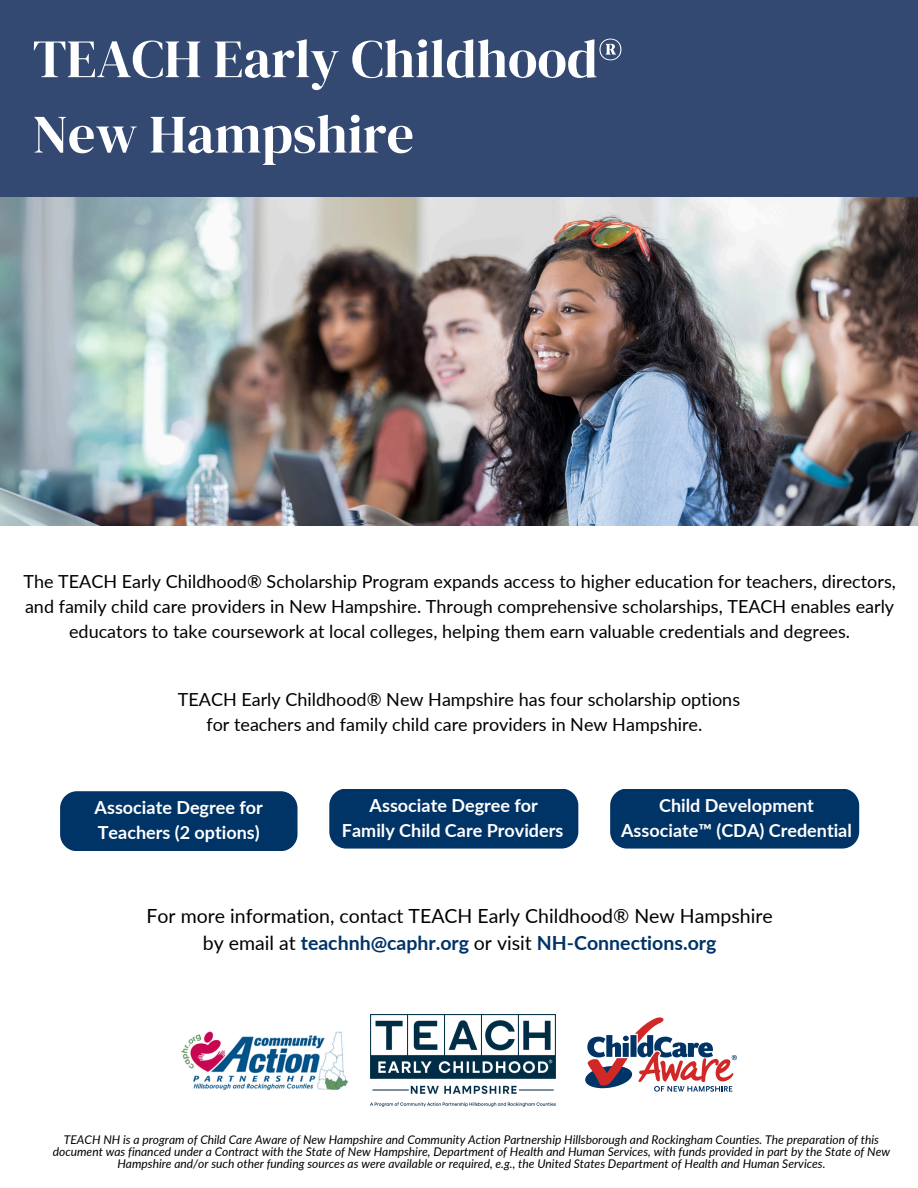
<style>
.page{position:relative;width:918px;height:1188px;background:#fff}
.page>*{position:absolute;margin:0;border:0;box-sizing:border-box;transform-origin:0 0}
.t1{font:54px/75.3px "DM Serif Display";color:#fff}
.t2{font:19.5px/27px "Lato";color:#000;text-align:center}
.t3{font:18px/24.8px "Lato";color:#000;text-align:center}
.t4{font:700 18px/24.8px "Lato";color:#fff;text-align:center}
.t5{font:italic 12px/12px "Lato";color:#000;text-align:center}
.s1{font-weight:700;color:#036}
</style>
<div class="page">
<div style="left:0;top:0;width:918px;height:203px;background:#334972"></div>
<img style="left:0;top:198px;width:918px;height:327px">
<img style="left:181px;top:1031px;width:167px;height:59px">
<svg style="left:585px;top:1017px;width:152px;height:75px"></svg>
<img style="left:371px;top:1015px;width:184px;height:91px">
<div style="left:60px;top:791px;width:237px;height:60px;background:#036;border-radius:17px"></div>
<div style="left:329px;top:789px;width:249px;height:60px;background:#036;border-radius:17px"></div>
<div style="left:610px;top:789px;width:249px;height:60px;background:#036;border-radius:17px"></div>
<p class="t1" style="left:33px;top:21px;width:592px">TEACH Early Childhood®<br>New Hampshire</p>
<h3 class="t3" style="left:23px;top:569px;width:874px">The TEACH Early Childhood® Scholarship Program expands access to higher education for teachers, directors, and family child care providers in New Hampshire. Through comprehensive scholarships, TEACH enables early educators to take coursework at local colleges, helping them earn valuable credentials and degrees.</h3>
<p class="t3" style="left:178px;top:687px;width:564px">TEACH Early Childhood® New Hampshire has four scholarship options for teachers and family child care providers in New Hampshire.</p>
<h2 class="t4" style="left:95px;top:795px;width:170px;text-align:left">Associate Degree for<br>Teachers (2 options)</h2>
<h2 class="t4" style="left:342px;top:792px;width:223px">Associate Degree for<br>Family Child Care Providers</h2>
<h3 class="t4" style="left:621px;top:792px;width:232px">Child Development<br>Associate™ (CDA) Credential</h3>
<h2 class="t2" style="left:147px;top:902px;width:628px">For more information, contact TEACH Early Childhood® New Hampshire by email at <span class="s1">teachnh@caphr.org</span> or visit <span class="s1">NH-Connections.org</span></h2>
<h3 class="t5" style="left:53px;top:1133px;width:839px">TEACH NH is a program of Child Care Aware of New Hampshire and Community Action Partnership Hillsborough and Rockingham Counties. The preparation of this document was financed under a Contract with the State of New Hampshire, Department of Health and Human Services, with funds provided in part by the State of New<br>Hampshire and/or such other funding sources as were available or required, e.g., the United States Department of Health and Human Services.</h3>
</div>
